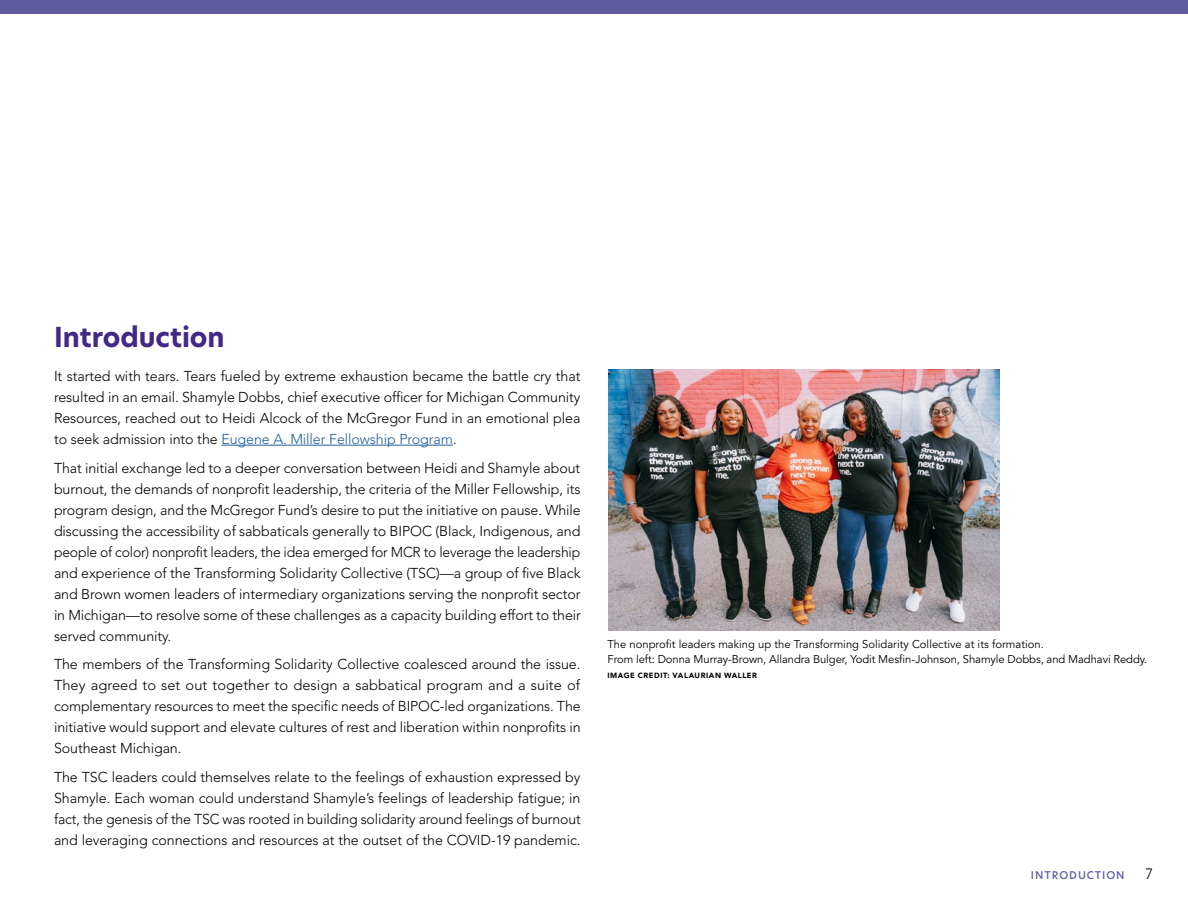
<style>
.page{position:relative;width:1188px;height:918px;background:#fff}
.page>*{position:absolute;margin:0;border:0;box-sizing:border-box;transform-origin:0 0}
.t1{font:700 27px "Hero New";color:#412985}
.t2{font:300 15px "Avenir";color:#000}
.t3{font:300 14.25px/21px "Avenir LT Std";letter-spacing:-.005em;color:#000;text-align:justify}
.t4{font:11.25px/15px "Avenir LT Std";letter-spacing:-.005em;color:#000}
.t5{font:500 10.5px "Hero New";letter-spacing:.09em;color:#5d5c9e}
.t6{font:900 7.5px "Avenir LT Std";letter-spacing:.07em;color:#000}
.s1{color:#215e9e}
</style>
<div class="page">
<div style="left:0;top:0;width:1188px;height:14px;background:#5d5c9e"></div>
<hr style="left:221px;top:445px;width:232px;height:1px;background:#215e9e">
<img style="left:609px;top:369px;width:391px;height:261px">
<h1 class="t1" style="left:54px;top:318px;width:172px">Introduction</h1>
<p class="t3" style="left:54px;top:365px;width:528px">It started with tears. Tears fueled by extreme exhaustion became the battle cry that resulted in an email. Shamyle Dobbs, chief executive officer for Michigan Community Resources, reached out to Heidi Alcock of the McGregor Fund in an emotional plea to seek admission into the <span class="s1">Eugene A. Miller Fellowship Program</span>.</p>
<p class="t3" style="left:54px;top:457px;width:528px">That initial exchange led to a deeper conversation between Heidi and Shamyle about burnout, the demands of nonprofit leadership, the criteria of the Miller Fellowship, its program design, and the McGregor Fund’s desire to put the initiative on pause. While discussing the accessibility of sabbaticals generally to BIPOC (Black, Indigenous, and people of color) nonprofit leaders, the idea emerged for MCR to leverage the leadership and experience of the Transforming Solidarity Collective (TSC)—a group of five Black and Brown women leaders of intermediary organizations serving the nonprofit sector in Michigan—to resolve some of these challenges as a capacity building effort to their served community.</p>
<p class="t3" style="left:54px;top:654px;width:528px">The members of the Transforming Solidarity Collective coalesced around the issue.<br>They agreed to set out together to design a sabbatical program and a suite of complementary resources to meet the specific needs of BIPOC-led organizations. The initiative would support and elevate cultures of rest and liberation within nonprofits in Southeast Michigan.</p>
<p class="t3" style="left:54px;top:767px;width:528px">The TSC leaders could themselves relate to the feelings of exhaustion expressed by Shamyle. Each woman could understand Shamyle’s feelings of leadership fatigue; in fact, the genesis of the TSC was rooted in building solidarity around feelings of burnout and leveraging connections and resources at the outset of the COVID-19 pandemic.</p>
<p class="t4" style="left:608px;top:637px;width:541px">The nonprofit leaders making up the Transforming Solidarity Collective at its formation.<br>From left: Donna Murray-Brown, Allandra Bulger, Yodit Mesfin-Johnson, Shamyle Dobbs, and Madhavi Reddy.</p>
<p class="t6" style="left:608px;top:671px;width:151px">IMAGE CREDIT: VALAURIAN WALLER</p>
<p class="t5" style="left:1031px;top:867px;width:95px">INTRODUCTION</p>
<p class="t2" style="left:1145px;top:865px;width:9px">7</p>
</div>
